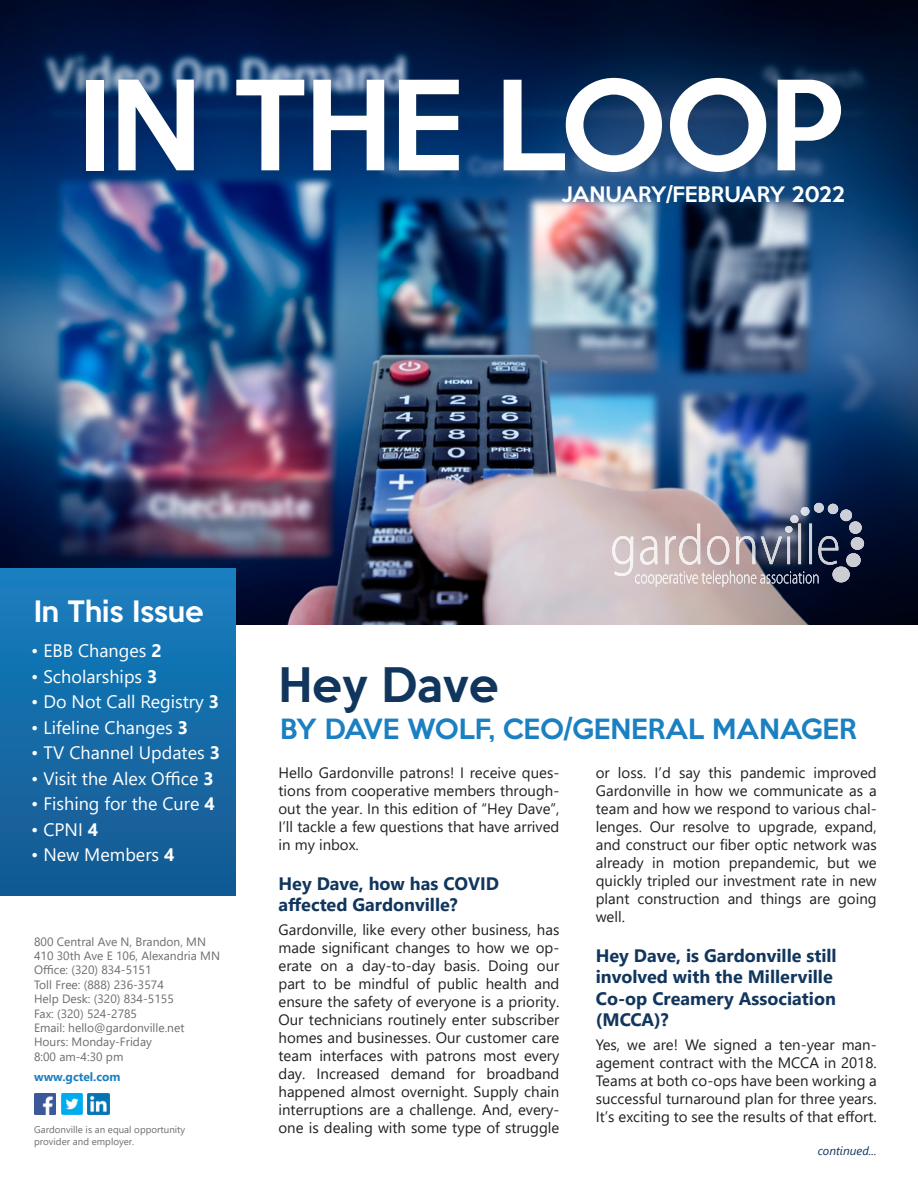
<style>
.page{position:relative;width:918px;height:1188px;background:#fff}
.page>*{position:absolute;margin:0;border:0;box-sizing:border-box;transform-origin:0 0}
.t1{font:500 113.4px "Keep Calm";letter-spacing:-.02em;color:#fff}
.t2{font:500 43.5px "Keep Calm";color:#11365d}
.t3{font:500 27px "Keep Calm";color:#fff}
.t4{font:500 25.5px "Keep Calm";color:#1b80c1}
.t5{font:500 19.5px "Keep Calm";color:#fff}
.t6{font:18px "Segoe UI";color:#fff}
.t7{font:700 18px/21.6px "Segoe UI";color:#11365d}
.t8{font:15px/18px "Segoe UI";color:#231f20;text-align:justify}
.t9{font:12px "Segoe UI";color:#6c6d70}
.t10{font:700 12px "Segoe UI";color:#1b80c1}
.t11{font:italic 12px "Segoe UI";color:#11365d}
.t12{font:9.75px/11.7px "Segoe UI";color:#6c6d70}
.s1{font-weight:700}
</style>
<div class="page">
<img style="left:0;top:0;width:918px;height:624px">
<div style="left:0;top:568px;width:236px;height:328px;background:linear-gradient(to bottom,#187fbf,#135991)"></div>
<div style="left:81px;top:73px;width:771px;height:110px;background:#231f20;opacity:.13"></div>
<div style="left:558px;top:180px;width:297px;height:34px;background:#231f20;opacity:.13"></div>
<svg style="left:612px;top:503px;width:252px;height:84px;background:#8c8895"></svg>
<img style="left:34px;top:1093px;width:22px;height:22px">
<img style="left:61px;top:1093px;width:22px;height:22px">
<img style="left:88px;top:1093px;width:22px;height:22px">
<p class="t1" style="left:77px;top:27px;width:768px">IN THE LOOP</p>
<p class="t5" style="left:561px;top:177px;width:285px">JANUARY/FEBRUARY 2022</p>
<p class="t3" style="left:34px;top:588px;width:171px">In This Issue</p>
<p class="t6" style="left:31px;top:634px;width:132px">• EBB Changes <span class="s1">2</span></p>
<p class="t6" style="left:31px;top:659px;width:128px">• Scholarships <span class="s1">3</span></p>
<p class="t6" style="left:31px;top:685px;width:189px">• Do Not Call Registry <span class="s1">3</span></p>
<p class="t6" style="left:31px;top:710px;width:158px">• Lifeline Changes <span class="s1">3</span></p>
<p class="t6" style="left:31px;top:736px;width:190px">• TV Channel Updates <span class="s1">3</span></p>
<p class="t6" style="left:31px;top:761px;width:184px">• Visit the Alex Office <span class="s1">3</span></p>
<p class="t6" style="left:31px;top:787px;width:185px">• Fishing for the Cure <span class="s1">4</span></p>
<p class="t6" style="left:31px;top:812px;width:69px">• CPNI <span class="s1">4</span></p>
<p class="t6" style="left:31px;top:838px;width:145px">• New Members <span class="s1">4</span></p>
<p class="t9" style="left:34px;top:930px;width:173px">800 Central Ave N, Brandon, MN</p>
<p class="t9" style="left:34px;top:945px;width:187px">410 30th Ave E 106, Alexandria MN</p>
<p class="t9" style="left:34px;top:959px;width:119px">Office: (320) 834-5151</p>
<p class="t9" style="left:34px;top:973px;width:131px">Toll Free: (888) 236-3574</p>
<p class="t9" style="left:34px;top:988px;width:141px">Help Desk: (320) 834-5155</p>
<p class="t9" style="left:34px;top:1002px;width:104px">Fax: (320) 524-2785</p>
<p class="t9" style="left:34px;top:1017px;width:152px">Email: hello@gardonville.net</p>
<p class="t9" style="left:34px;top:1031px;width:119px">Hours: Monday-Friday</p>
<p class="t9" style="left:34px;top:1045px;width:91px">8:00 am-4:30 pm</p>
<p class="t10" style="left:34px;top:1065px;width:88px">www.gctel.com</p>
<p class="t12" style="left:34px;top:1123px;width:153px">Gardonville is an equal opportunity provider and employer.</p>
<p class="t2" style="left:279px;top:647px;width:222px">Hey Dave</p>
<p class="t4" style="left:280px;top:707px;width:578px">BY DAVE WOLF, CEO/GENERAL MANAGER</p>
<p class="t8" style="left:279px;top:762px;width:282px">Hello Gardonville patrons! I receive ques&shy;tions from cooperative members through&shy;out the year. In this edition of “Hey Dave”, I’ll tackle a few questions that have arrived in my inbox.</p>
<p class="t7" style="left:279px;top:871px;width:222px">Hey Dave, how has COVID affected Gardonville?</p>
<p class="t8" style="left:279px;top:920px;width:282px">Gardonville, like every other business, has made significant changes to how we op&shy;erate on a day-to-day basis. Doing our part to be mindful of public health and ensure the safety of everyone is a priority.<br>Our technicians routinely enter subscriber homes and businesses. Our customer care team interfaces with patrons most every day. Increased demand for broadband happened almost overnight. Supply chain interruptions are a challenge. And, every&shy;one is dealing with some type of struggle</p>
<p class="t8" style="left:596px;top:762px;width:282px">or loss. I’d say this pandemic improved Gardonville in how we communicate as a team and how we respond to various chal&shy;lenges. Our resolve to upgrade, expand, and construct our fiber optic network was already in motion prepandemic, but we quickly tripled our investment rate in new plant construction and things are going well.</p>
<p class="t7" style="left:596px;top:943px;width:242px">Hey Dave, is Gardonville still involved with the Millerville<br>Co-op Creamery Association (MCCA)?</p>
<p class="t8" style="left:596px;top:1035px;width:282px">Yes, we are! We signed a ten-year man&shy;agement contract with the MCCA in 2018.<br>Teams at both co-ops have been working a successful turnaround plan for three years.<br>It’s exciting to see the results of that effort.</p>
<p class="t11" style="left:818px;top:1139px;width:60px">continued...</p>
</div>
